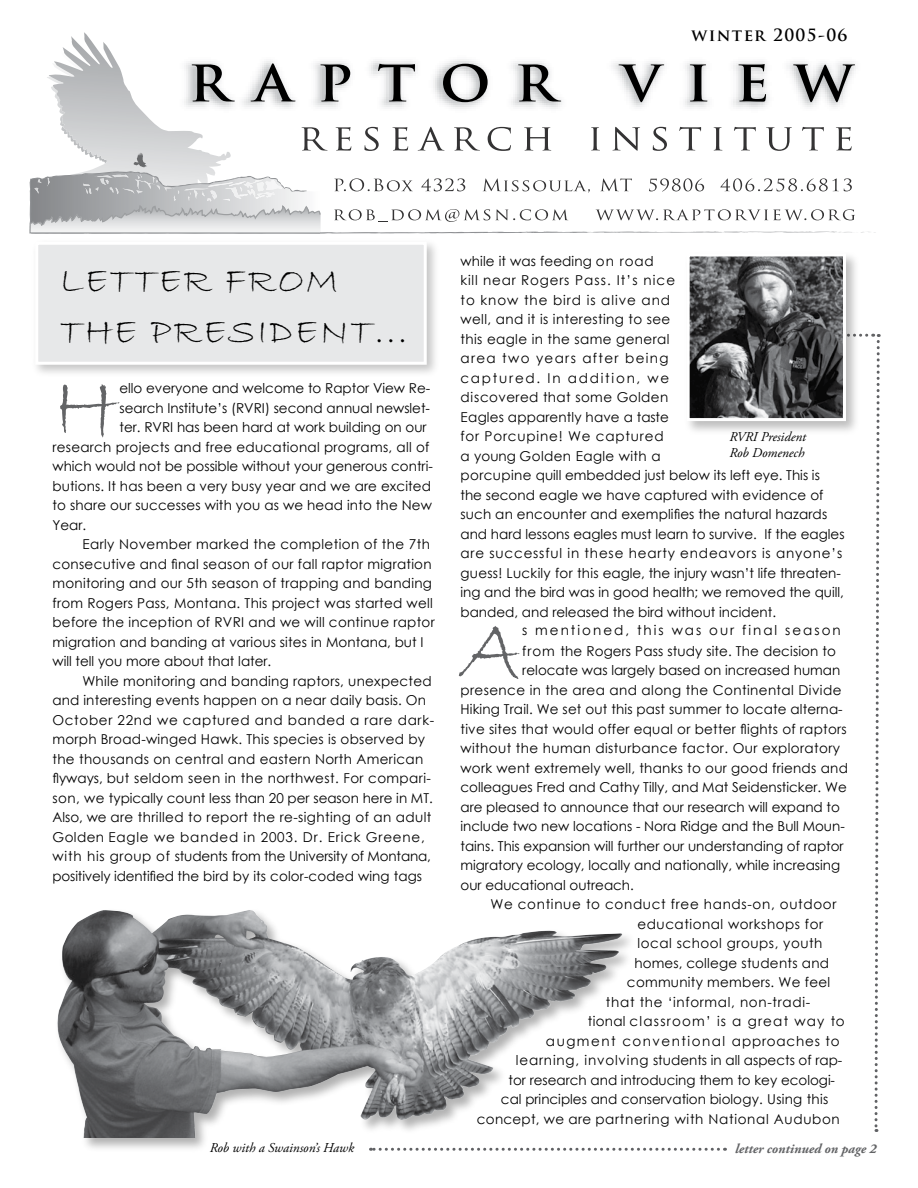
<style>
.page{position:relative;width:918px;height:1188px;background:#fff}
.page>*{position:absolute;margin:0;border:0;box-sizing:border-box;transform-origin:0 0}
.t1{font:88.5px "Bradley Hand ITC";color:#636466}
.t2{font:37.5px/51px "Bradley Hand ITC";letter-spacing:.06em;color:#000}
.t3{font:700 16.5px "Trajan Pro";letter-spacing:.08em;color:#000}
.t4{font:13.65px/19.5px "Century Gothic";letter-spacing:.02em;color:#000}
.t5{font:13.65px/19.5px "Century Gothic";color:#000}
.t6{font:13.65px "Century Gothic";letter-spacing:.05em;color:#000}
.t7{font:13.65px/21px "Century Gothic";letter-spacing:.04em;color:#000}
.t8{font:13.65px "Century Gothic";letter-spacing:-.01em;color:#000}
.t9{font:13.65px "Century Gothic";letter-spacing:.06em;color:#000}
.t10{font:13.65px "Century Gothic";letter-spacing:.11em;color:#000}
.t11{font:13.65px "Century Gothic";letter-spacing:.09em;color:#000}
.t12{font:italic 13.5px/16.2px "Adobe Garamond Pro";color:#000}
.t13{font:italic 700 13.5px "Adobe Garamond Pro";color:#636466}
</style>
<div class="page">
<div style="left:31px;top:237px;width:410px;height:142px;background:#000;opacity:.23"></div>
<div style="left:37px;top:243px;width:388px;height:120px;background:#e7e8e9"></div>
<div style="left:35px;top:242px;width:392px;height:123px;border:3px solid #fff"></div>
<svg style="left:29px;top:32px;width:847px;height:202px"></svg>
<div style="left:679px;top:29px;width:196px;height:27px;background:#fff"></div>
<div style="left:684px;top:250px;width:177px;height:186px;background:#000;opacity:.26"></div>
<img style="left:691px;top:257px;width:151px;height:160px">
<div style="left:687px;top:253px;width:159px;height:168px;border:3px solid #fff"></div>
<div style="left:54px;top:906px;width:582px;height:247px;background:#000;opacity:.31"></div>
<img style="left:60px;top:909px;width:566px;height:228px">
<svg style="left:873px;top:334px;width:8px;height:798px"></svg>
<svg style="left:370px;top:1148px;width:348px;height:3px"></svg>
<p class="t3" style="left:692px;top:25px;width:157px">WINTER 2005-06</p>
<h2 class="t2" style="left:60px;top:255px;width:349px">LETTER FROM<br>THE PRESIDENT...</h2>
<h1 class="t1" style="left:52px;top:351px;width:66px">H</h1>
<p class="t5" style="left:119px;top:378px;width:312px">ello everyone and welcome to Raptor View Re-</p>
<p class="t5" style="left:119px;top:398px;width:312px">search Institute’s (RVRI) second annual newslet-</p>
<p class="t5" style="left:119px;top:417px;width:309px">ter. RVRI has been hard at work building on our</p>
<p class="t4" style="left:53px;top:437px;width:378px">research projects and free educational programs, all of</p>
<p class="t5" style="left:53px;top:456px;width:382px">which would not be possible without your generous contri-</p>
<p class="t4" style="left:53px;top:476px;width:380px">butions. It has been a very busy year and we are excited</p>
<p class="t4" style="left:53px;top:495px;width:381px">to share our successes with you as we head into the New</p>
<p class="t4" style="left:53px;top:515px;width:35px">Year.</p>
<p class="t4" style="left:82px;top:534px;width:349px">Early November marked the completion of the 7th</p>
<p class="t4" style="left:53px;top:554px;width:381px">consecutive and final season of our fall raptor migration</p>
<p class="t4" style="left:53px;top:573px;width:381px">monitoring and our 5th season of trapping and banding</p>
<p class="t4" style="left:53px;top:593px;width:382px">from Rogers Pass, Montana. This project was started well</p>
<p class="t4" style="left:53px;top:612px;width:384px">before the inception of RVRI and we will continue raptor</p>
<p class="t4" style="left:53px;top:632px;width:372px">migration and banding at various sites in Montana, but I</p>
<p class="t5" style="left:53px;top:651px;width:220px">will tell you more about that later.</p>
<p class="t4" style="left:82px;top:671px;width:351px">While monitoring and banding raptors, unexpected</p>
<p class="t4" style="left:53px;top:690px;width:375px">and interesting events happen on a near daily basis. On</p>
<p class="t6" style="left:53px;top:710px;width:383px">October 22nd we captured and banded a rare dark-</p>
<p class="t4" style="left:53px;top:729px;width:374px">morph Broad-winged Hawk. This species is observed by</p>
<p class="t4" style="left:53px;top:749px;width:372px">the thousands on central and eastern North American</p>
<p class="t4" style="left:53px;top:768px;width:380px">flyways, but seldom seen in the northwest. For compari-</p>
<p class="t5" style="left:53px;top:788px;width:382px">son, we typically count less than 20 per season here in MT.</p>
<p class="t4" style="left:53px;top:807px;width:380px">Also, we are thrilled to report the re-sighting of an adult</p>
<p class="t9" style="left:53px;top:827px;width:374px">Golden Eagle we banded in 2003. Dr. Erick Greene,</p>
<p class="t8" style="left:53px;top:847px;width:380px">with his group of students from the University of Montana,</p>
<p class="t4" style="left:53px;top:866px;width:371px">positively identified the bird by its color-coded wing tags</p>
<p class="t4" style="left:461px;top:251px;width:386px">while it was feeding on road<br>kill near Rogers Pass. It’s nice<br>to know the bird is alive and<br>well, and it is interesting to see<br>this eagle in the same general<br>area two years after being<br>captured. In addition, we<br>discovered that some Golden<br>Eagles apparently have a taste<br>for Porcupine! We captured<br>a young Golden Eagle with a<br>porcupine quill embedded just below its left eye. This is the second eagle we have captured with evidence of such an encounter and exemplifies the natural hazards and hard lessons eagles must learn to survive. If the eagles are successful in these hearty endeavors is anyone’s guess! Luckily for this eagle, the injury wasn’t life threaten&shy;ing and the bird was in good health; we removed the quill, banded, and released the bird without incident.</p>
<h1 class="t1" style="left:460px;top:594px;width:63px">A</h1>
<p class="t7" style="left:522px;top:619px;width:320px">s mentioned, this was our final season from the Rogers Pass study site. The decision to</p>
<p class="t12" style="left:729px;top:429px;width:78px">RVRI President<br>Rob Domenech</p>
<p class="t5" style="left:461px;top:660px;width:389px;text-indent:62px">relocate was largely based on increased human presence in the area and along the Continental Divide Hiking Trail. We set out this past summer to locate alterna&shy;tive sites that would offer equal or better flights of raptors without the human disturbance factor. Our exploratory work went extremely well, thanks to our good friends and colleagues Fred and Cathy Tilly, and Mat Seidensticker. We are pleased to announce that our research will expand to include two new locations - Nora Ridge and the Bull Moun&shy;tains. This expansion will further our understanding of raptor migratory ecology, locally and nationally, while increasing our educational outreach.</p>
<p class="t6" style="left:490px;top:895px;width:348px">We continue to conduct free hands-on, outdoor</p>
<p class="t7" style="left:637px;top:913px;width:187px">educational workshops for</p>
<p class="t7" style="left:637px;top:932px;width:186px">local school groups, youth</p>
<p class="t4" style="left:635px;top:953px;width:196px">homes, college students and</p>
<p class="t4" style="left:627px;top:972px;width:205px">community members. We feel</p>
<p class="t6" style="left:606px;top:992px;width:206px">that the ‘informal, non-tradi-</p>
<p class="t11" style="left:588px;top:1012px;width:258px">tional classroom’ is a great way to</p>
<p class="t10" style="left:546px;top:1031px;width:295px">augment conventional approaches to</p>
<p class="t5" style="left:516px;top:1050px;width:328px">learning, involving students in all aspects of rap-</p>
<p class="t5" style="left:508px;top:1070px;width:328px">tor research and introducing them to key ecologi-</p>
<p class="t5" style="left:501px;top:1089px;width:329px">cal principles and conservation biology. Using this</p>
<p class="t6" style="left:477px;top:1109px;width:364px">concept, we are partnering with National Audubon</p>
<p class="t12" style="left:210px;top:1140px;width:146px">Rob with a Swainson’s Hawk</p>
<p class="t13" style="left:735px;top:1141px;width:143px">letter continued on page 2</p>
</div>
